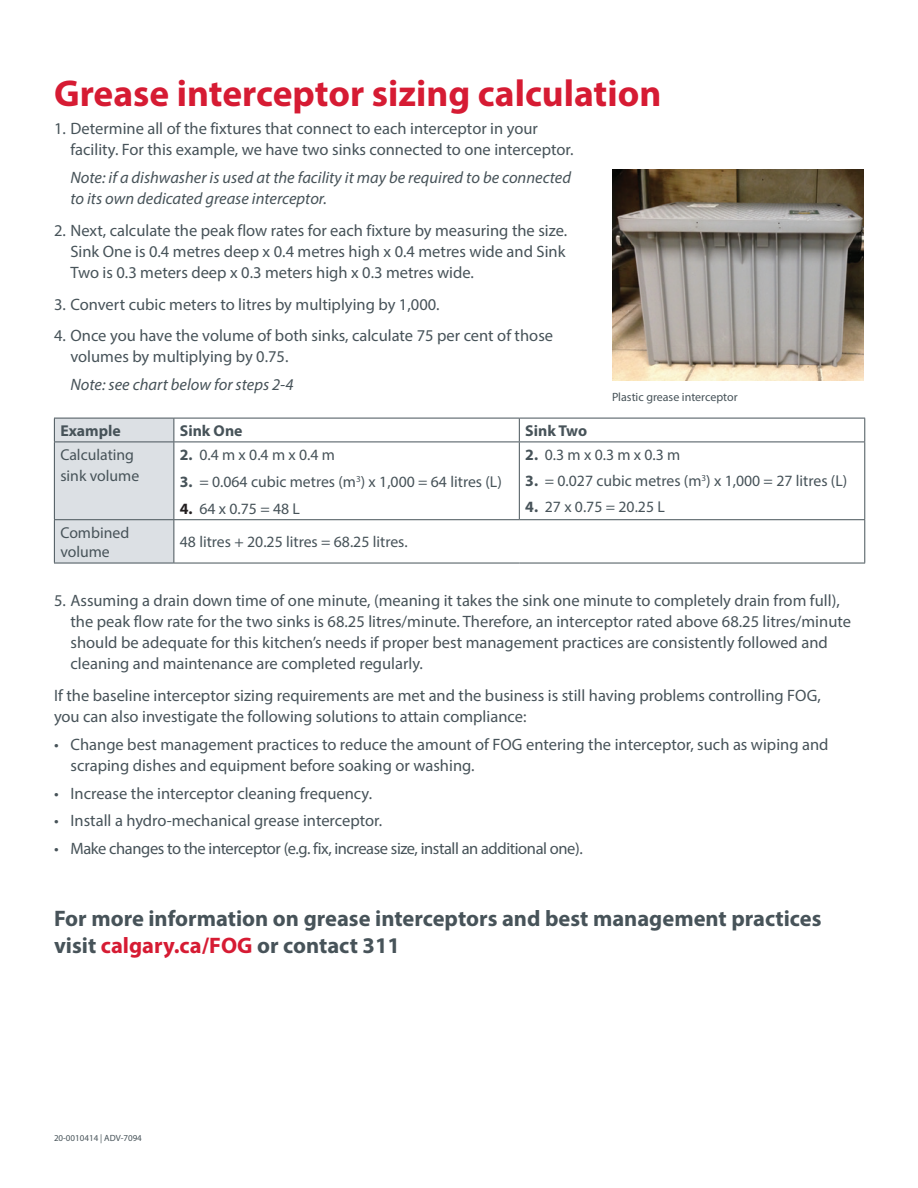
<style>
.page{position:relative;width:918px;height:1188px;background:#fff}
.page>*{position:absolute;margin:0;border:0;box-sizing:border-box;transform-origin:0 0}
.t1{font:700 37.5px "Myriad Pro";color:#d61b33}
.t2{font:700 22.5px/27px "Myriad Pro";color:#475359}
.t3{font:16.5px/21px "Myriad Pro";color:#475359}
.t4{font:italic 16.5px/21px "Myriad Pro";color:#475359}
.t5{font:16.5px "Myriad Pro";letter-spacing:-.025em;color:#475359}
.t6{font:15.75px/21px "Myriad Pro";color:#475359}
.t7{font:700 15.75px "Myriad Pro";color:#475359}
.t8{font:12px "Myriad Pro";color:#475359}
.t9{font:9px "Myriad Pro";color:#475359}
.s1{font-weight:700}
.s2{font-weight:700;color:#231f20}
.s3{color:#d61b33}
</style>
<div class="page">
<img style="left:612px;top:169px;width:252px;height:212px">
<hr style="left:174px;top:418px;width:345px;height:1px;background:#475359">
<div style="left:54px;top:418px;width:121px;height:145px;background:#dce0e4"></div>
<hr style="left:519px;top:418px;width:346px;height:1px;background:#475359">
<svg style="left:519px;top:418px;width:1px;height:24px"></svg>
<svg style="left:864px;top:418px;width:1px;height:24px"></svg>
<hr style="left:54px;top:442px;width:120px;height:1px;background:#475359">
<hr style="left:54px;top:442px;width:1px;height:77px;background:#475359">
<hr style="left:174px;top:442px;width:345px;height:1px;background:#475359">
<hr style="left:174px;top:442px;width:1px;height:77px;background:#475359">
<hr style="left:519px;top:442px;width:346px;height:1px;background:#475359">
<hr style="left:519px;top:442px;width:1px;height:77px;background:#475359">
<hr style="left:864px;top:442px;width:1px;height:77px;background:#475359">
<hr style="left:54px;top:519px;width:120px;height:1px;background:#475359">
<hr style="left:54px;top:520px;width:1px;height:43px;background:#475359">
<hr style="left:174px;top:519px;width:345px;height:1px;background:#475359">
<hr style="left:174px;top:520px;width:1px;height:43px;background:#475359">
<hr style="left:519px;top:519px;width:346px;height:1px;background:#475359">
<hr style="left:864px;top:520px;width:1px;height:43px;background:#475359">
<hr style="left:54px;top:563px;width:120px;height:1px;background:#475359">
<hr style="left:174px;top:563px;width:345px;height:1px;background:#475359">
<hr style="left:519px;top:563px;width:346px;height:1px;background:#475359">
<h1 class="t1" style="left:54px;top:69px;width:609px">Grease interceptor sizing calculation</h1>
<p class="t3" style="left:70px;top:118px;width:504px;text-indent:-16px">1. Determine all of the fixtures that connect to each interceptor in your facility. For this example, we have two sinks connected to one interceptor.</p>
<p class="t4" style="left:70px;top:167px;width:502px">Note: if a dishwasher is used at the facility it may be required to be connected to its own dedicated grease interceptor.</p>
<p class="t3" style="left:70px;top:219px;width:498px;text-align:justify;text-indent:-16px">2. Next, calculate the peak flow rates for each fixture by measuring the size.<br>Sink One is 0.4 metres deep x 0.4 metres high x 0.4 metres wide and Sink Two is 0.3 meters deep x 0.3 meters high x 0.3 metres wide.</p>
<p class="t3" style="left:54px;top:293px;width:387px">3. Convert cubic meters to litres by multiplying by 1,000.</p>
<p class="t3" style="left:70px;top:325px;width:484px;text-indent:-16px">4. Once you have the volume of both sinks, calculate 75 per cent of those volumes by multiplying by 0.75.</p>
<p class="t4" style="left:70px;top:374px;width:224px">Note: see chart below for steps 2-4</p>
<p class="t8" style="left:612px;top:389px;width:127px">Plastic grease interceptor</p>
<p class="t7" style="left:60px;top:420px;width:62px">Example</p>
<p class="t7" style="left:180px;top:420px;width:64px">Sink One</p>
<p class="t7" style="left:525px;top:420px;width:63px">Sink Two</p>
<p class="t6" style="left:60px;top:444px;width:80px">Calculating sink volume</p>
<p class="t6" style="left:180px;top:444px;width:157px"><span class="s1">2.</span> 0.4 m x 0.4 m x 0.4 m</p>
<p class="t6" style="left:525px;top:444px;width:157px"><span class="s1">2.</span> 0.3 m x 0.3 m x 0.3 m</p>
<p class="t6" style="left:525px;top:470px;width:323px"><span class="s1">3.</span> = 0.027 cubic metres (m<sup>3</sup>) x 1,000 = 27 litres (L)</p>
<p class="t6" style="left:525px;top:496px;width:141px"><span class="s1">4.</span> 27 x 0.75 = 20.25 L</p>
<p class="t6" style="left:180px;top:471px;width:323px"><span class="s1">3.</span> = 0.064 cubic metres (m<sup>3</sup>) x 1,000 = 64 litres (L)</p>
<p class="t6" style="left:180px;top:498px;width:122px"><span class="s2">4.</span> 64 x 0.75 = 48 L</p>
<p class="t6" style="left:60px;top:522px;width:70px;line-height:19.5px">Combined volume</p>
<p class="t6" style="left:180px;top:531px;width:229px">48 litres + 20.25 litres = 68.25 litres.</p>
<p class="t3" style="left:70px;top:590px;width:782px;text-indent:-16px">5. Assuming a drain down time of one minute, (meaning it takes the sink one minute to completely drain from full), the peak flow rate for the two sinks is 68.25 litres/minute. Therefore, an interceptor rated above 68.25 litres/minute should be adequate for this kitchen’s needs if proper best management practices are consistently followed and cleaning and maintenance are completed regularly.</p>
<p class="t3" style="left:54px;top:685px;width:768px">If the baseline interceptor sizing requirements are met and the business is still having problems controlling FOG, you can also investigate the following solutions to attain compliance:</p>
<p class="t3" style="left:70px;top:734px;width:760px;text-indent:-16px">• Change best management practices to reduce the amount of FOG entering the interceptor, such as wiping and scraping dishes and equipment before soaking or washing.</p>
<p class="t3" style="left:54px;top:782px;width:320px">• Increase the interceptor cleaning frequency.</p>
<p class="t3" style="left:54px;top:810px;width:330px">• Install a hydro-mechanical grease interceptor.</p>
<p class="t5" style="left:54px;top:838px;width:530px">• Make changes to the interceptor (e.g. fix, increase size, install an additional one).</p>
<h2 class="t2" style="left:54px;top:904px;width:769px">For more information on grease interceptors and best management practices visit <span class="s3">calgary.ca/FOG</span> or contact 311</h2>
<p class="t9" style="left:54px;top:1132px;width:89px">20-0010414 | ADV-7094</p>
</div>
